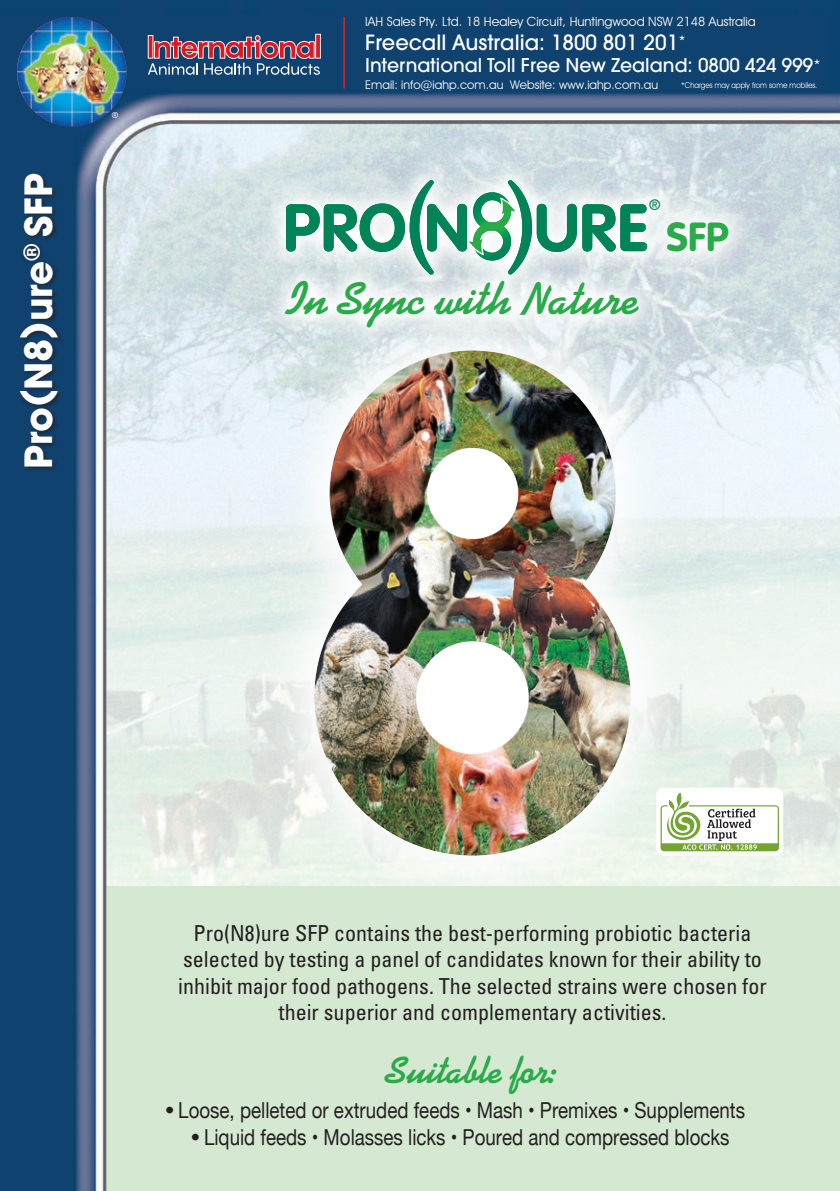
<style>
.page{position:relative;width:840px;height:1191px;background:#fff}
.page>*{position:absolute;margin:0;border:0;box-sizing:border-box;transform-origin:0 0}
.t1{font:700 65.8px "Corporate Rounded";letter-spacing:.015em;color:#008457}
.t2{font:700 46px "Kaufmann";letter-spacing:.005em;color:#29ab4a}
.t3{font:700 38px "Kaufmann";color:#29ab4a}
.t4{font:700 37.2px "Avant Garde";letter-spacing:-.005em;color:#fff}
.t5{font:condensed 22px/26.4px "Univers";color:#231f20;text-align:center}
.t6{font:22px "Helvetica Neue";color:#231f20;scale:.85 1}
.t7{font:500 20.8px "Avant Garde";color:#fff}
.t8{font:500 18.8px "Avant Garde";color:#fff}
.t9{font:15px "Corporate Rounded";color:#008457}
.t10{font:12.6px "Avant Garde IT Cby BT";color:#fff}
.t11{font:12px "Avant Garde IT Cby BT";color:#fff}
.t12{font:8.2px "Helvetica Neue";color:#fff}
.t13{font:8px "Avant Garde IT Cby BT";color:#fff;scale:.9 1}
.s1{font-size:12.8px}
.s2{font-size:40px;color:#29ab4a}
.s3{font-family:"Univers";font-stretch:condensed}
</style>
<div class="page">
<img style="left:0;top:0;width:839px;height:1191px">
<img style="left:17px;top:17px;width:109px;height:110px">
<div style="left:18px;top:171px;width:47px;height:302px;background:#231f20;opacity:.75"></div>
<svg style="left:656px;top:788px;width:126px;height:67px"></svg>
<svg style="left:660px;top:790px;width:118px;height:61px"></svg>
<hr style="left:343px;top:17px;width:1px;height:71px;background:#ee1d23">
<svg style="left:148px;top:34px;width:173px;height:41px;background:#6e5f7b"></svg>
<h3 class="t4" style="left:14px;top:468px;width:297px;rotate:-90deg">Pro(N8)ure<sup>®</sup> SFP</h3>
<p class="t12" style="left:112px;top:111px;width:8px">®</p>
<p class="t10" style="left:365px;top:14px;width:392px">IAH Sales Pty. Ltd. 18 Healey Circuit, Huntingwood NSW 2148 Australia</p>
<p class="t7" style="left:365px;top:30px;width:322px">Freecall Australia: 1800 801 201<sup>*</sup></p>
<p class="t8" style="left:365px;top:53px;width:456px">International Toll Free New Zealand: 0800 424 999<span class="s1">*</span></p>
<p class="t11" style="left:365px;top:77px;width:294px">Email: info@iahp.com.au Website: www.iahp.com.au</p>
<p class="t13" style="left:681px;top:80px;width:152px">*Charges may apply from some mobiles.</p>
<p class="t9" style="left:648px;top:196px;width:14px">®</p>
<h1 class="t1" style="left:283px;top:189px;width:446px">PRO N URE <span class="s2">SFP</span></h1>
<h2 class="t2" style="left:286px;top:272px;width:353px">In Sync with Nature</h2>
<p class="t5" style="left:178px;top:919px;width:589px">Pro(N8)ure SFP contains the best-performing probiotic bacteria selected by testing a panel of candidates known for their ability to inhibit major food pathogens. The selected strains were chosen for their superior and complementary activities.</p>
<h3 class="t3" style="left:386px;top:1047px;width:174px">Suitable for:</h3>
<p class="t6" style="left:166px;top:1094px;width:682px"><span class="s3">•</span> Loose, pelleted or extruded feeds • Mash • Premixes • Supplements</p>
<p class="t6" style="left:192px;top:1121px;width:634px"><span class="s3">•</span> Liquid feeds • Molasses licks • Poured and compressed blocks</p>
</div>
